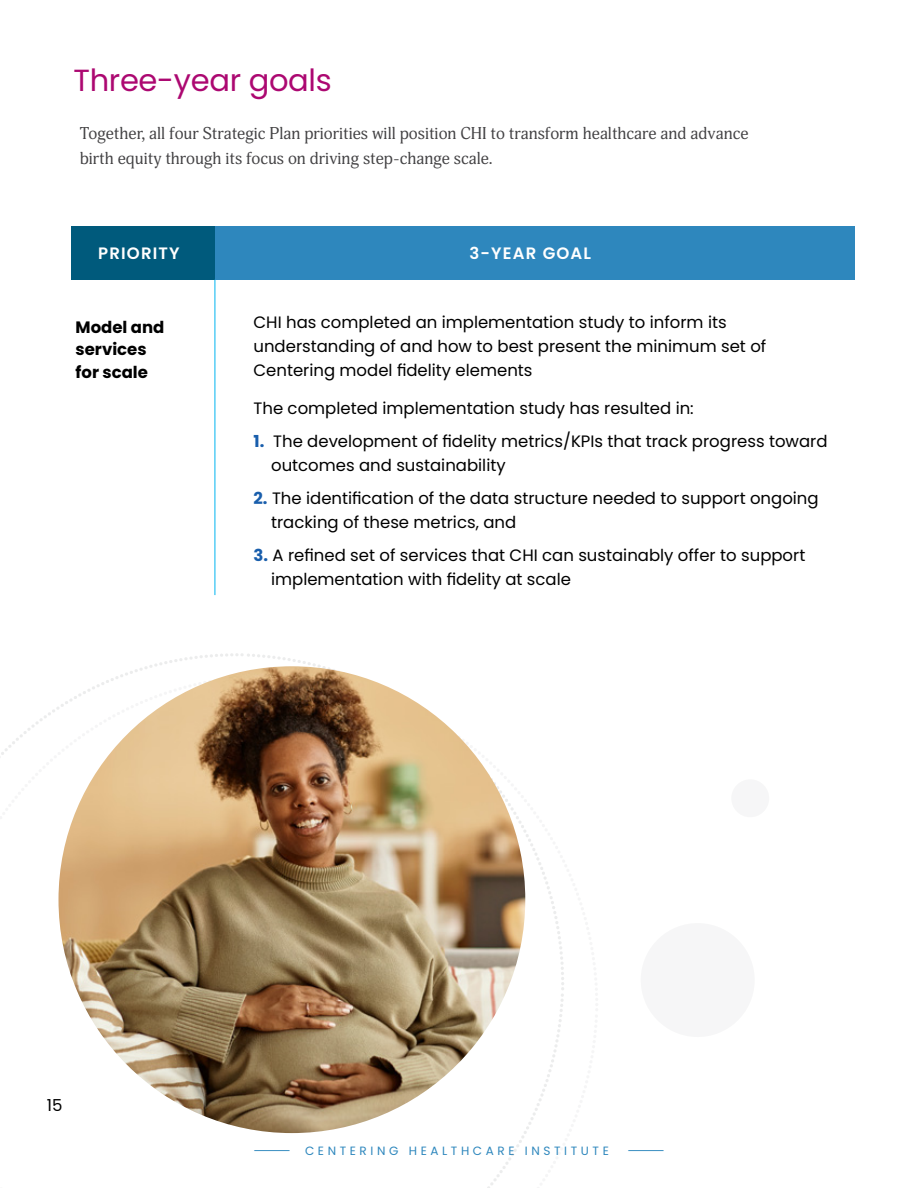
<style>
.page{position:relative;width:918px;height:1188px;background:#fff}
.page>*{position:absolute;margin:0;border:0;box-sizing:border-box;transform-origin:0 0}
.t1{font:30.6px "Poppins";letter-spacing:-.01em;color:#ac0871}
.t2{font:16.8px/24.8px "Adonis";color:#434244}
.t3{font:16.5px/24px "Poppins";color:#000}
.t4{font:700 16.5px/22.5px "Poppins";color:#000}
.t5{font:600 16.5px "Poppins";letter-spacing:.07em;color:#fff}
.t6{font:12px "Poppins";letter-spacing:.3em;color:#2e87bd;scale:4 1}
.s1{font-weight:700;color:#195eac}
</style>
<div class="page">
<div style="left:71px;top:226px;width:147px;height:54px;background:#005a7c"></div>
<div style="left:216px;top:226px;width:639px;height:54px;background:#2e87bd"></div>
<div style="left:731px;top:779px;width:38px;height:38px;background:#f6f6f7;border-radius:50%"></div>
<svg style="left:1px;top:653px;width:241px;height:102px"></svg>
<svg style="left:227px;top:993px;width:337px;height:195px"></svg>
<svg style="left:242px;top:653px;width:322px;height:339px"></svg>
<img style="left:58px;top:666px;width:467px;height:467px;border-radius:233px">
<hr style="left:215px;top:280px;width:1px;height:315px;background:#00b5f0">
<h1 class="t1" style="left:73px;top:62px;width:260px">Three-year goals</h1>
<p class="t2" style="left:80px;top:121px;width:670px">Together, all four Strategic Plan priorities will position CHI to transform healthcare and advance birth equity through its focus on driving step-change scale.</p>
<p class="t5" style="left:98px;top:243px;width:83px">PRIORITY</p>
<p class="t5" style="left:470px;top:243px;width:123px">3-YEAR GOAL</p>
<p class="t4" style="left:76px;top:316px;width:90px">Model and services for scale</p>
<p class="t3" style="left:254px;top:311px;width:514px">CHI has completed an implementation study to inform its understanding of and how to best present the minimum set of<br>Centering model fidelity elements</p>
<p class="t3" style="left:254px;top:396px;width:442px">The completed implementation study has resulted in:</p>
<p class="t3" style="left:271px;top:429px;width:558px;text-indent:-18px"><span class="s1">1.</span> The development of fidelity metrics/KPIs that track progress toward outcomes and sustainability</p>
<p class="t3" style="left:271px;top:486px;width:549px;text-indent:-18px"><span class="s1">2.</span> The identification of the data structure needed to support ongoing tracking of these metrics, and</p>
<p class="t3" style="left:271px;top:543px;width:536px;text-indent:-18px"><span class="s1">3.</span> A refined set of services that CHI can sustainably offer to support implementation with fidelity at scale</p>
<p class="t3" style="left:47px;top:1093px;width:17px">15</p>
<p class="t6" style="left:251px;top:1144px;width:91px">— CENTERING HEALTHCARE INSTITUTE</p>
<p class="t6" style="left:625px;top:1144px;width:12px">—</p>
</div>
